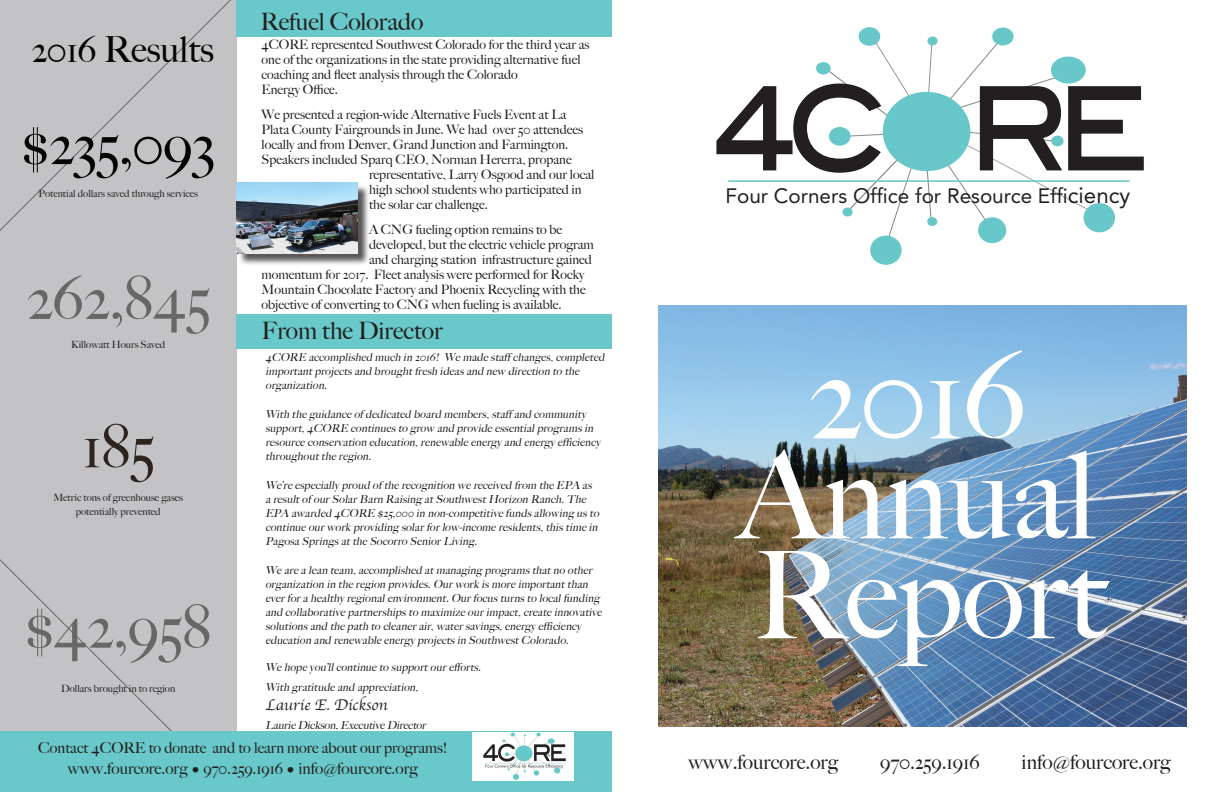
<style>
.page{position:relative;width:1224px;height:792px;background:#fff}
.page>*{position:absolute;margin:0;border:0;box-sizing:border-box;transform-origin:0 0}
.t1{font:500 121px/99.9px "Big Caslon";color:#fff;text-align:center}
.t2{font:500 60px "Big Caslon";color:#676767}
.t3{font:500 60px "Big Caslon";color:#2d231f}
.t4{font:500 57px "Big Caslon";color:#040503}
.t5{font:500 36px "Big Caslon";color:#040503}
.t6{font:500 24px "Big Caslon";color:#231f20}
.t7{font:20.7px "Avenir";color:#231f20}
.t8{font:500 20px "Big Caslon";color:#231f20}
.t9{font:500 16px "Big Caslon";color:#231f20}
.t10{font:16px "Apple Chancery";color:#231f20}
.t11{font:500 15px "Big Caslon";color:#231f20}
.t12{font:500 13px/15px "Big Caslon";color:#231f20}
.t13{font:italic 500 11px/14px "Big Caslon";letter-spacing:.02em;color:#231f20}
.t14{font:500 10px/14px "Big Caslon";color:#231f20;text-align:center}
.s1{font-size:22.3px}
</style>
<div class="page">
<img style="left:658px;top:306px;width:529px;height:420px">
<div style="left:0;top:0;width:236px;height:732px;background:#c3c3c6"></div>
<div style="left:236px;top:314px;width:376px;height:35px;background:#69c8c9"></div>
<div style="left:0;top:732px;width:612px;height:60px;background:#69c8c9"></div>
<div style="left:236px;top:0;width:376px;height:36px;background:#69c8c9"></div>
<img style="left:472px;top:733px;width:102px;height:47px">
<div style="left:238px;top:184px;width:132px;height:82px;background:#231f20;opacity:.75"></div>
<img style="left:236px;top:183px;width:121px;height:70px">
<svg style="left:928px;top:44px;width:4px;height:48px"></svg>
<svg style="left:925px;top:171px;width:7px;height:47px"></svg>
<div style="left:978px;top:217px;width:28px;height:26px;background:#68c8c9;border-radius:50%"></div>
<div style="left:927px;top:36px;width:11px;height:9px;background:#68c8c9;border-radius:50%"></div>
<div style="left:927px;top:217px;width:10px;height:9px;background:#68c8c9;border-radius:50%"></div>
<div style="left:883px;top:92px;width:87px;height:79px;background:#68c8c9;border-radius:50%"></div>
<div style="left:992px;top:27px;width:22px;height:18px;background:#68c8c9;border-radius:50%"></div>
<div style="left:859px;top:27px;width:21px;height:19px;background:#68c8c9;border-radius:50%"></div>
<div style="left:870px;top:236px;width:32px;height:29px;background:#68c8c9;border-radius:50%"></div>
<svg style="left:716px;top:40px;width:202px;height:199px"></svg>
<svg style="left:940px;top:39px;width:204px;height:192px"></svg>
<hr style="left:728px;top:180px;width:402px;height:2px;background:#68c8c9">
<h3 class="t5" style="left:32px;top:29px;width:184px">2016 Results</h3>
<h3 class="t4" style="left:22px;top:111px;width:195px">$235,093</h3>
<p class="t14" style="left:38px;top:187px;width:161px">Potential dollars saved through services</p>
<h2 class="t2" style="left:27px;top:263px;width:185px">262,845</h2>
<p class="t14" style="left:71px;top:338px;width:96px">Killowatt Hours Saved</p>
<h2 class="t3" style="left:82px;top:411px;width:73px">185</h2>
<p class="t14" style="left:53px;top:490px;width:131px">Metric tons of greenhouse gases potentially prevented</p>
<h2 class="t2" style="left:25px;top:592px;width:188px">$42,958</h2>
<p class="t14" style="left:61px;top:681px;width:115px">Dollars brought in to region</p>
<h3 class="t6" style="left:261px;top:8px;width:164px">Refuel Colorado</h3>
<p class="t12" style="left:262px;top:37px;width:330px">4CORE represented Southwest Colorado for the third year as one of the organizations in the state providing alternative fuel coaching and fleet analysis through the Colorado<br>Energy Office.</p>
<p class="t12" style="left:262px;top:107px;width:306px">We presented a region-wide Alternative Fuels Event at La</p>
<p class="t12" style="left:262px;top:122px;width:323px">Plata County Fairgrounds in June. We had over 50 attendees</p>
<p class="t12" style="left:262px;top:137px;width:308px">locally and from Denver, Grand Junction and Farmington.</p>
<p class="t12" style="left:262px;top:152px;width:312px">Speakers included Sparq CEO, Norman Hererra, propane</p>
<p class="t12" style="left:369px;top:167px;width:227px">representative, Larry Osgood and our local</p>
<p class="t12" style="left:369px;top:182px;width:214px">high school students who participated in</p>
<p class="t12" style="left:369px;top:197px;width:120px">the solar car challenge.</p>
<p class="t12" style="left:369px;top:222px;width:195px">A CNG fueling option remains to be</p>
<p class="t12" style="left:369px;top:237px;width:226px">developed, but the electric vehicle program</p>
<p class="t12" style="left:369px;top:252px;width:224px">and charging station infrastructure gained</p>
<p class="t12" style="left:262px;top:267px;width:324px">momentum for 2017. Fleet analysis were performed for Rocky</p>
<p class="t12" style="left:262px;top:282px;width:326px">Mountain Chocolate Factory and Phoenix Recycling with the</p>
<p class="t12" style="left:262px;top:297px;width:302px">objective of converting to CNG when fueling is available.</p>
<h3 class="t6" style="left:262px;top:317px;width:183px">From the Director</h3>
<p class="t13" style="left:265px;top:350px;width:343px">4 CORE accomplished much in 2016! We made staff changes,completed importantp roj ects and broughtfresh ideas and new direction to the organization.</p>
<p class="t13" style="left:265px;top:407px;width:336px">With the guidance of dedicated board members,staff and community support,4 CORE continues to grow and p rovide essentialp rograms in resource conservation education,renewable energy and energy efficiency throughoutthe region.</p>
<p class="t13" style="left:265px;top:478px;width:337px">We’re esp ecially p roud of the recognition we received from the EPA as a resultof our Solar Barn Raising atSouthwestHorizon Ranch.The EPA awarded 4 CORE $25,000 in non-competitive funds allowing us to continue our work p roviding solar for low-income residents,this time in Pagosa Sp rings atthe Socorro Senior Living.</p>
<p class="t13" style="left:265px;top:563px;width:340px">We are a lean team,accomplished atmanaging p rograms thatno other organization in the region p rovides.Our work is more importantthan ever for a healthy regionalenvironment.Our focus turns to localfunding and collaborative p artnership s to maximize our imp act,create innovative solutions and the p ath to cleaner air,water savings,energy efficiency education and renewable energy p roj ects in SouthwestColorado.</p>
<p class="t13" style="left:265px;top:658px;width:219px;line-height:19.5px">We hop e you’llcontinue to supp ortour efforts.<br>With gratitude and app reciation,</p>
<h3 class="t10" style="left:266px;top:692px;width:123px">Laurie E. Dickson</h3>
<p class="t13" style="left:266px;top:719px;width:164px">Laurie Dickson,Executive Director</p>
<h3 class="t11" style="left:38px;top:739px;width:411px">Contact 4CORE to donate and to learn more about our programs!</h3>
<h3 class="t9" style="left:68px;top:759px;width:351px">www.fourcore.org • 970.259.1916 • info@fourcore.org</h3>
<h3 class="t7" style="left:726px;top:179px;width:406px">Four Corners Office for Resource Effi<span class="s1">ciency</span></h3>
<h1 class="t1" style="left:738px;top:347px;width:370px">2016<br>Annual<br>Report</h1>
<h3 class="t8" style="left:688px;top:750px;width:151px">www.fourcore.org</h3>
<h3 class="t8" style="left:880px;top:750px;width:101px">970.259.1916</h3>
<h3 class="t8" style="left:1022px;top:750px;width:151px">info@fourcore.org</h3>
</div>
